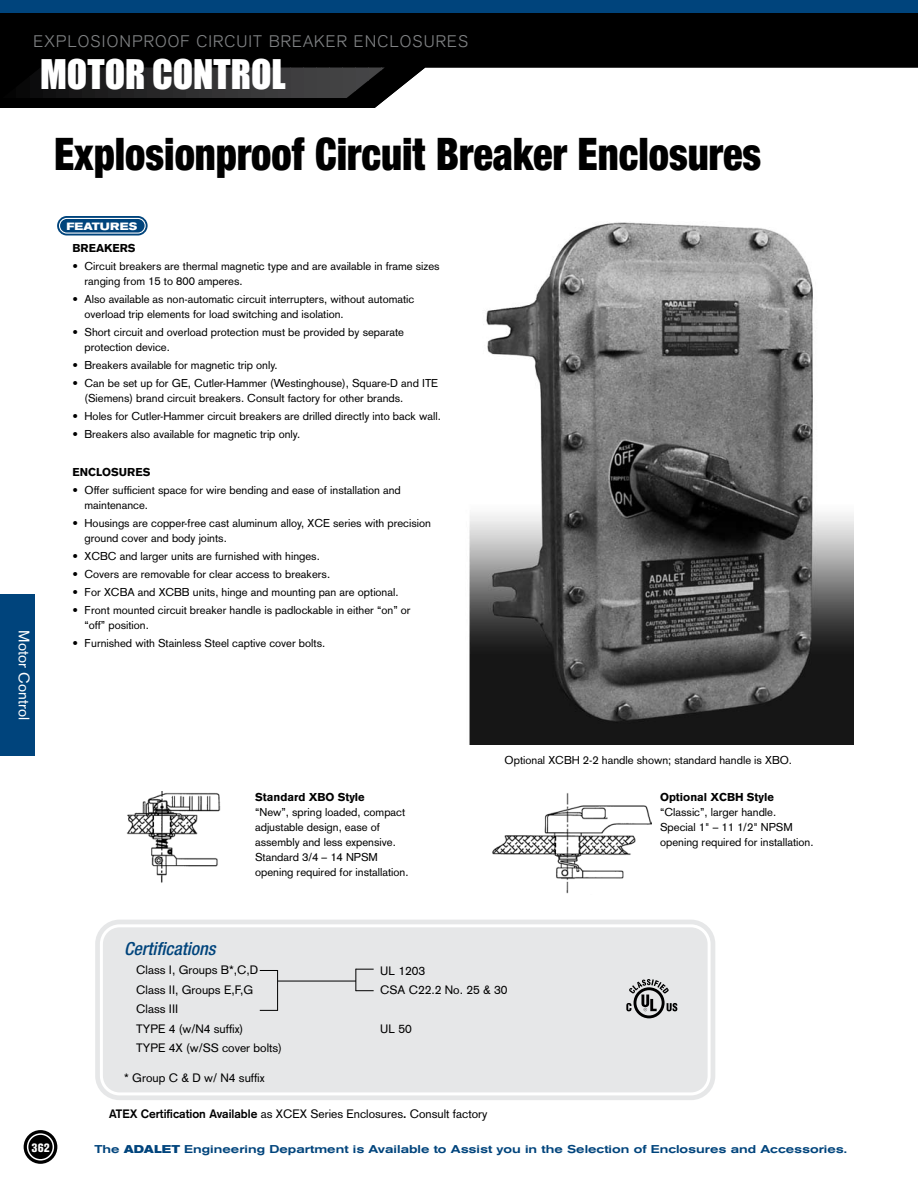
<style>
.page{position:relative;width:918px;height:1188px;background:#fff}
.page>*{position:absolute;margin:0;border:0;box-sizing:border-box;transform-origin:0 0}
.t1{font:900 condensed 45px "Helvetica Neue";color:#000;scale:.9 1}
.t2{font:37.5px "Impact";color:#fff}
.t3{font:italic 500 condensed 18px "Helvetica Neue";color:#00447c}
.t4{font:300 16.5px "Akzidenz Grotesk";letter-spacing:.07em;color:#808284}
.t5{font:15px "Akzidenz Grotesk";color:#fff}
.t6{font:12px/19.5px "Akzidenz Grotesk";color:#000}
.t7{font:800 condensed 12px "Akzidenz Grotesk BE";color:#fff}
.t8{font:11.25px/15px "Akzidenz Grotesk";color:#000}
.t9{font:500 expanded 11.25px "Akzidenz Grotesk BE";color:#00447c}
.t10{font:900 11.25px "Akzidenz Grotesk";color:#000}
.t11{font:700 expanded 10.5px "Akzidenz Grotesk BE";letter-spacing:.02em;color:#fff}
.s1{font-weight:700}
</style>
<div class="page">
<img style="left:469px;top:222px;width:384px;height:522px">
<img style="left:492px;top:793px;width:160px;height:101px">
<img style="left:126px;top:791px;width:95px;height:92px">
<svg style="left:57px;top:216px;width:91px;height:20px"></svg>
<div style="left:60px;top:218px;width:85px;height:15px;background:#00447c;border-radius:7px"></div>
<div style="left:59px;top:218px;width:87px;height:16px;border:1px solid #fff;border-radius:7px"></div>
<div style="left:95px;top:920px;width:620px;height:180px;background:#e6e7e8;border-radius:24px"></div>
<div style="left:100px;top:924px;width:611px;height:171px;border:3px solid #fff;border-radius:18px"></div>
<svg style="left:626px;top:979px;width:51px;height:39px"></svg>
<svg style="left:355px;top:969px;width:19px;height:22px"></svg>
<hr style="left:278px;top:981px;width:78px;height:1px;background:#000">
<svg style="left:260px;top:1010px;width:17px;height:1px"></svg>
<svg style="left:260px;top:970px;width:17px;height:1px"></svg>
<hr style="left:277px;top:970px;width:1px;height:41px;background:#000">
<svg style="left:0;top:14px;width:918px;height:94px;fill:#000"></svg>
<div style="left:0;top:0;width:918px;height:14px;background:#00447c"></div>
<hr style="left:382px;top:68px;width:3px;height:30px;background:#464648">
<svg style="left:368px;top:68px;width:14px;height:30px"></svg>
<svg style="left:355px;top:68px;width:13px;height:30px"></svg>
<div style="left:342px;top:68px;width:13px;height:30px;background:#434344"></div>
<div style="left:329px;top:68px;width:13px;height:30px;background:#424243"></div>
<div style="left:316px;top:68px;width:13px;height:30px;background:#414142"></div>
<div style="left:303px;top:68px;width:13px;height:30px;background:#404041"></div>
<div style="left:290px;top:68px;width:13px;height:30px;background:#3f3e40"></div>
<div style="left:277px;top:68px;width:13px;height:30px;background:#3d3c3e"></div>
<div style="left:264px;top:68px;width:13px;height:30px;background:#3b3b3c"></div>
<div style="left:251px;top:68px;width:13px;height:30px;background:#39393a"></div>
<div style="left:238px;top:68px;width:13px;height:30px;background:#373738"></div>
<div style="left:225px;top:68px;width:13px;height:30px;background:#353536"></div>
<div style="left:212px;top:68px;width:13px;height:30px;background:#343334"></div>
<div style="left:199px;top:68px;width:13px;height:30px;background:#313132"></div>
<div style="left:186px;top:68px;width:13px;height:30px;background:#2f2f30"></div>
<div style="left:173px;top:68px;width:13px;height:30px;background:#2b2b2c"></div>
<div style="left:160px;top:68px;width:13px;height:30px;background:#29292a"></div>
<div style="left:147px;top:68px;width:13px;height:30px;background:#272627"></div>
<div style="left:133px;top:68px;width:14px;height:30px;background:#242425"></div>
<div style="left:120px;top:68px;width:13px;height:30px;background:#222122"></div>
<div style="left:107px;top:68px;width:13px;height:30px;background:#1f1f20"></div>
<div style="left:94px;top:68px;width:13px;height:30px;background:#1d1c1d"></div>
<div style="left:81px;top:68px;width:13px;height:30px;background:#1a1a1a"></div>
<div style="left:68px;top:68px;width:13px;height:30px;background:#171617"></div>
<div style="left:55px;top:68px;width:13px;height:30px;background:#131314"></div>
<div style="left:42px;top:68px;width:13px;height:30px;background:#101011"></div>
<div style="left:29px;top:68px;width:13px;height:30px;background:#0c0c0d"></div>
<div style="left:16px;top:68px;width:13px;height:30px;background:#080808"></div>
<div style="left:3px;top:68px;width:13px;height:30px;background:#040404"></div>
<hr style="left:0;top:68px;width:3px;height:30px;background:#000">
<svg style="left:24px;top:1130px;width:33px;height:34px"></svg>
<div style="left:28px;top:1134px;width:25px;height:26px;background:#000;border-radius:50%"></div>
<div style="left:27px;top:1133px;width:27px;height:28px;border:2px solid #fff;border-radius:50%"></div>
<div style="left:0;top:594px;width:35px;height:162px;background:#00447c"></div>
<h3 class="t4" style="left:33px;top:31px;width:436px">EXPLOSIONPROOF CIRCUIT BREAKER ENCLOSURES</h3>
<h2 class="t2" style="left:40px;top:51px;width:247px">MOTOR CONTROL</h2>
<h2 class="t2" style="left:33px;top:51px;width:247px">MOTOR CONTROL</h2>
<h3 class="t5" style="left:33px;top:630px;width:91px;rotate:90deg">Motor Control</h3>
<h1 class="t1" style="left:54px;top:126px;width:787px">Explosionproof Circuit Breaker Enclosures</h1>
<p class="t11" style="left:67px;top:220px;width:72px">FEATURES</p>
<p class="t10" style="left:73px;top:241px;width:65px">BREAKERS</p>
<p class="t8" style="left:85px;top:259px;width:357px;text-indent:-12px">• Circuit breakers are thermal magnetic type and are available in frame sizes ranging from 15 to 800 amperes.</p>
<p class="t8" style="left:85px;top:292px;width:331px;text-indent:-12px">• Also available as non-automatic circuit interrupters, without automatic overload trip elements for load switching and isolation.</p>
<p class="t8" style="left:85px;top:325px;width:321px;text-indent:-12px">• Short circuit and overload protection must be provided by separate protection device.</p>
<p class="t8" style="left:73px;top:358px;width:207px">• Breakers available for magnetic trip only.</p>
<p class="t8" style="left:85px;top:376px;width:355px;text-indent:-12px">• Can be set up for GE, Cutler-Hammer (Westinghouse), Square-D and ITE (Siemens) brand circuit breakers. Consult factory for other brands.</p>
<p class="t8" style="left:73px;top:409px;width:370px">• Holes for Cutler-Hammer circuit breakers are drilled directly into back wall.</p>
<p class="t8" style="left:73px;top:427px;width:229px">• Breakers also available for magnetic trip only.</p>
<p class="t10" style="left:73px;top:465px;width:79px">ENCLOSURES</p>
<p class="t8" style="left:85px;top:482px;width:318px;text-indent:-12px">• Offer sufficient space for wire bending and ease of installation and maintenance.</p>
<p class="t8" style="left:85px;top:515px;width:348px;text-indent:-12px">• Housings are copper-free cast aluminum alloy, XCE series with precision ground cover and body joints.</p>
<p class="t8" style="left:73px;top:548px;width:249px">• XCBC and larger units are furnished with hinges.</p>
<p class="t8" style="left:73px;top:566px;width:259px">• Covers are removable for clear access to breakers.</p>
<p class="t8" style="left:73px;top:584px;width:328px">• For XCBA and XCBB units, hinge and mounting pan are optional.</p>
<p class="t8" style="left:85px;top:602px;width:328px;text-indent:-12px">• Front mounted circuit breaker handle is padlockable in either “on” or “off” position.</p>
<p class="t8" style="left:73px;top:635px;width:254px">• Furnished with Stainless Steel captive cover bolts.</p>
<p class="t10" style="left:255px;top:790px;width:111px">Standard XBO Style</p>
<p class="t8" style="left:255px;top:805px;width:155px">“New”, spring loaded, compact adjustable design, ease of assembly and less expensive.<br>Standard 3/4 – 14 NPSM opening required for installation.</p>
<p class="t8" style="left:505px;top:753px;width:289px">Optional XCBH 2-2 handle shown; standard handle is XBO.</p>
<p class="t10" style="left:660px;top:790px;width:115px">Optional XCBH Style</p>
<p class="t8" style="left:660px;top:805px;width:155px">“Classic”, larger handle.<br>Special 1" – 11 1/2" NPSM opening required for installation.</p>
<h3 class="t3" style="left:124px;top:938px;width:93px">Certifications</h3>
<p class="t6" style="left:136px;top:960px;width:147px">Class I, Groups B*,C,D<br>Class II, Groups E,F,G<br>Class III<br>TYPE 4 (w/N4 suffix)<br>TYPE 4X (w/SS cover bolts)</p>
<p class="t6" style="left:124px;top:1068px;width:142px">* Group C &amp; D w/ N4 suffix</p>
<p class="t6" style="left:380px;top:961px;width:129px">UL 1203<br>CSA C22.2 No. 25 &amp; 30</p>
<p class="t6" style="left:380px;top:1019px;width:33px">UL 50</p>
<p class="t6" style="left:109px;top:1104px;width:380px"><span class="s1">ATEX Certification Available</span> as XCEX Series Enclosures<span class="s1">.</span> Consult factory</p>
<p class="t7" style="left:32px;top:1140px;width:7px">362</p>
<p class="t9" style="left:94px;top:1143px;width:754px">The <span class="s1">ADALET</span> Engineering Department is Available to Assist you in the Selection of Enclosures and Accessories.</p>
</div>
